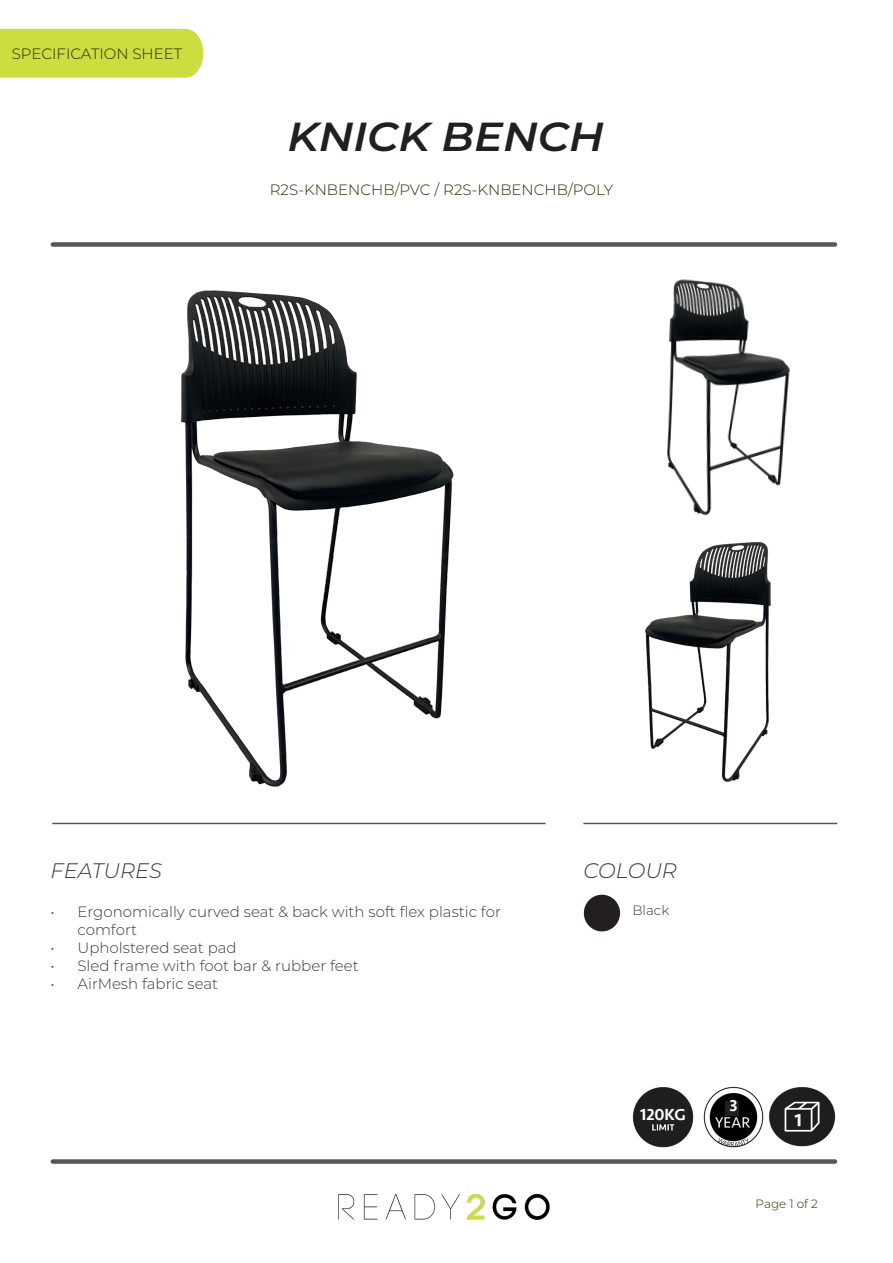
<style>
.page{position:relative;width:893px;height:1263px;background:#fff}
.page>*{position:absolute;margin:0;border:0;box-sizing:border-box;transform-origin:0 0}
.t1{font:italic 600 40.5px "Montserrat";color:#231f20;scale:1.06 1}
.t2{font:italic 300 21px "Montserrat";color:#383839}
.t3{font:500 16.5px "Seravek";color:#fff}
.t4{font:300 15px/18px "Montserrat";color:#383839}
.t5{font:300 15px "Montserrat";color:#2a2807}
.t6{font:300 13.5px "Montserrat";color:#383839}
.t7{font:300 12px "Montserrat";color:#2a2807}
</style>
<div class="page">
<div style="left:168px;top:29px;width:35px;height:49px;background:#ccdd40;border-radius:50%"></div>
<div style="left:53px;top:242px;width:782px;height:5px;background:#575659"></div>
<div style="left:53px;top:1159px;width:782px;height:5px;background:#575659"></div>
<img style="left:338px;top:1193px;width:212px;height:27px">
<img style="left:703px;top:1087px;width:61px;height:60px">
<div style="left:585px;top:895px;width:34px;height:36px;background:#231f20;border-radius:50%"></div>
<div style="left:584px;top:895px;width:36px;height:36px;border:2px solid #231f20;border-radius:50%"></div>
<img style="left:667px;top:279px;width:123px;height:237px">
<hr style="left:52px;top:823px;width:494px;height:1px;background:#575659">
<hr style="left:583px;top:823px;width:254px;height:1px;background:#575659">
<div style="left:0;top:29px;width:186px;height:49px;background:#ccdd40"></div>
<div style="left:725px;top:1102px;width:14px;height:14px;background:#231f20"></div>
<img style="left:633px;top:1087px;width:60px;height:60px">
<div style="left:639px;top:1108px;width:49px;height:14px;background:#231f20"></div>
<img style="left:769px;top:1087px;width:66px;height:60px">
<img style="left:645px;top:542px;width:126px;height:240px">
<img style="left:181px;top:290px;width:273px;height:497px">
<p class="t5" style="left:12px;top:43px;width:172px">SPECIFICATION SHEET</p>
<p class="t1" style="left:287px;top:108px;width:300px">KNICK BENCH</p>
<p class="t5" style="left:270px;top:180px;width:345px">R2S-KNBENCHB/PVC / R2S-KNBENCHB/POLY</p>
<p class="t2" style="left:51px;top:856px;width:113px">FEATURES</p>
<p class="t4" style="left:78px;top:902px;width:425px;text-indent:-27px">• Ergonomically curved seat &amp; back with soft flex plastic for comfort</p>
<p class="t4" style="left:51px;top:938px;width:188px">• Upholstered seat pad</p>
<p class="t4" style="left:51px;top:956px;width:310px">• Sled frame with foot bar &amp; rubber feet</p>
<p class="t4" style="left:51px;top:974px;width:169px">• AirMesh fabric seat</p>
<p class="t2" style="left:583px;top:856px;width:95px">COLOUR</p>
<p class="t6" style="left:632px;top:901px;width:38px">Black</p>
<p class="t3" style="left:640px;top:1104px;width:47px">120KG</p>
<p class="t3" style="left:729px;top:1095px;width:10px">3</p>
<p class="t7" style="left:756px;top:1196px;width:64px">Page 1 of 2</p>
</div>
